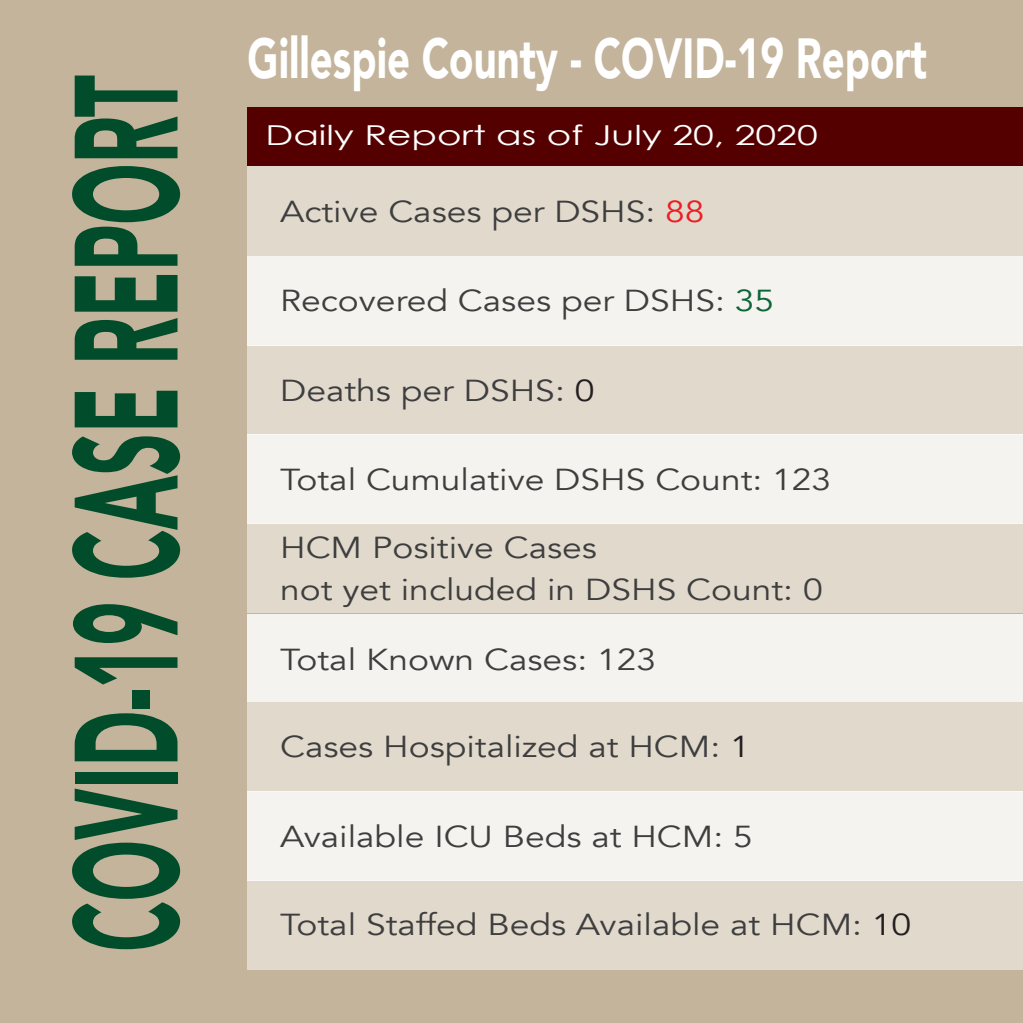
<style>
.page{position:relative;width:1023px;height:1023px;background:#fff}
.page>*{position:absolute;margin:0;border:0;box-sizing:border-box;transform-origin:0 0}
.t1{font:900 145.12px "Avenir";color:#014c2a;scale:.51 1}
.t2{font:900 56.38px "Avenir";color:#fff;scale:.71 1}
.t3{font:30.25px/41.8px "Avenir";color:#3e3e3f;scale:1.17 1}
.t4{font:27.38px "Century Gothic";color:#fff;scale:1.37 1}
.s1{color:#ee1d23}
.s2{color:#0c6638}
.s3{color:#231f20}
</style>
<div class="page">
<div style="left:0;top:0;width:1022px;height:1022px;background:#c3b49b"></div>
<div style="left:248px;top:108px;width:774px;height:58px;background:#500"></div>
<div style="left:248px;top:166px;width:774px;height:90px;background:#e0d9cc"></div>
<div style="left:248px;top:256px;width:774px;height:89px;background:#f5f3ef"></div>
<div style="left:248px;top:345px;width:774px;height:90px;background:#e0d9cc"></div>
<div style="left:248px;top:434px;width:774px;height:90px;background:#f5f3ef"></div>
<div style="left:248px;top:523px;width:774px;height:90px;background:#e0d9cc"></div>
<div style="left:248px;top:614px;width:774px;height:87px;background:#f5f3ef"></div>
<div style="left:248px;top:702px;width:774px;height:90px;background:#e0d9cc"></div>
<div style="left:248px;top:791px;width:774px;height:90px;background:#f5f3ef"></div>
<div style="left:248px;top:880px;width:774px;height:90px;background:#e0d9cc"></div>
<h1 class="t1" style="left:3px;top:951px;width:1720px;rotate:-90deg">COVID-19 CASE REPORT</h1>
<h2 class="t2" style="left:248px;top:10px;width:958px">Gillespie County - COVID-19 Report</h2>
<p class="t4" style="left:265px;top:116px;width:405px">Daily Report as of July 20, 2020</p>
<p class="t3" style="left:280px;top:192px;width:364px">Active Cases per DSHS: <span class="s1">88</span></p>
<p class="t3" style="left:280px;top:280px;width:424px">Recovered Cases per DSHS: <span class="s2">35</span></p>
<p class="t3" style="left:280px;top:370px;width:270px">Deaths per DSHS: <span class="s3">0</span></p>
<p class="t3" style="left:280px;top:459px;width:472px">Total Cumulative DSHS Count: 123</p>
<p class="t3" style="left:280px;top:527px;width:465px">HCM Positive Cases<br>not yet included in DSHS Count: 0</p>
<p class="t3" style="left:280px;top:639px;width:323px">Total Known Cases: 123</p>
<p class="t3" style="left:280px;top:726px;width:403px">Cases Hospitalized at HCM: <span class="s3">1</span></p>
<p class="t3" style="left:280px;top:816px;width:405px">Available ICU Beds at HCM: 5</p>
<p class="t3" style="left:280px;top:903px;width:541px">Total Staffed Beds Available at HCM: <span class="s3">10</span></p>
</div>
